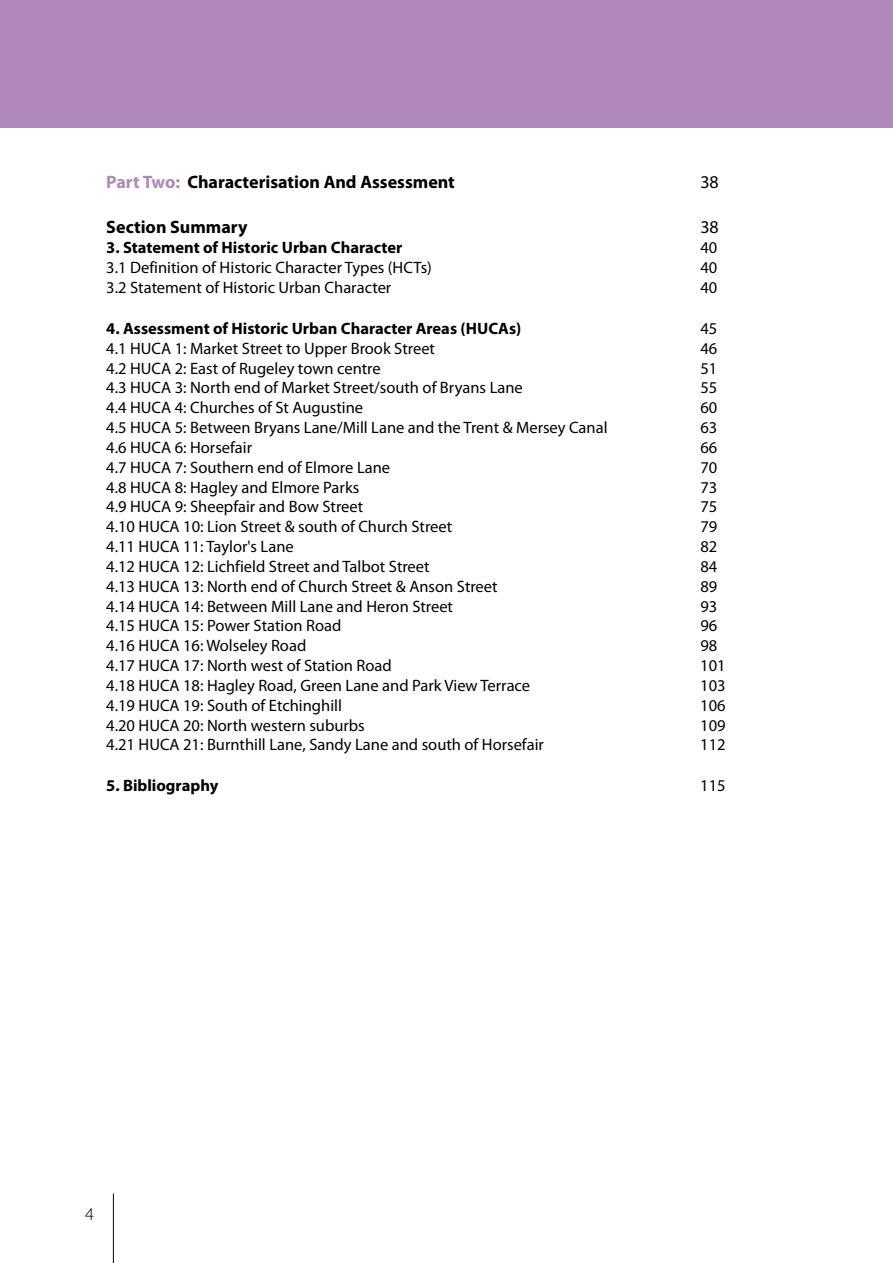
<style>
.page{position:relative;width:893px;height:1263px;background:#fff}
.page>*{position:absolute;margin:0;border:0;box-sizing:border-box;transform-origin:0 0}
.t1{font:700 18px "Myriad Pro";color:#000}
.t2{font:18px "Myriad Pro";color:#000}
.t3{font:300 18px "Myriad Pro";color:#000}
.t4{font:16.5px "Myriad Pro";color:#000}
.t5{font:700 16.5px "Myriad Pro";color:#000}
.s1{color:#b087ba}
</style>
<div class="page">
<hr style="left:113px;top:1193px;width:1px;height:70px;background:#000">
<div style="left:0;top:0;width:893px;height:128px;background:#b087ba"></div>
<p class="t1" style="left:106px;top:174px;width:350px"><span class="s1">Part Two:</span> Characterisation And Assessment</p>
<p class="t2" style="left:700px;top:174px;width:20px">38</p>
<p class="t1" style="left:106px;top:219px;width:143px">Section Summary</p>
<p class="t2" style="left:700px;top:219px;width:20px">38</p>
<p class="t5" style="left:106px;top:241px;width:298px">3. Statement of Historic Urban Character</p>
<p class="t4" style="left:700px;top:241px;width:18px">40</p>
<p class="t4" style="left:106px;top:261px;width:327px">3.1 Definition of Historic Character Types (HCTs)</p>
<p class="t4" style="left:700px;top:261px;width:18px">40</p>
<p class="t4" style="left:106px;top:281px;width:287px">3.2 Statement of Historic Urban Character</p>
<p class="t4" style="left:700px;top:281px;width:18px">40</p>
<p class="t5" style="left:106px;top:321px;width:417px">4. Assessment of Historic Urban Character Areas (HUCAs)</p>
<p class="t4" style="left:700px;top:321px;width:18px">45</p>
<p class="t4" style="left:106px;top:341px;width:330px">4.1 HUCA 1: Market Street to Upper Brook Street</p>
<p class="t4" style="left:700px;top:341px;width:18px">46</p>
<p class="t4" style="left:106px;top:361px;width:276px">4.2 HUCA 2: East of Rugeley town centre</p>
<p class="t4" style="left:700px;top:361px;width:18px">51</p>
<p class="t4" style="left:106px;top:381px;width:418px">4.3 HUCA 3: North end of Market Street/south of Bryans Lane</p>
<p class="t4" style="left:700px;top:381px;width:18px">55</p>
<p class="t4" style="left:106px;top:401px;width:258px">4.4 HUCA 4: Churches of St Augustine</p>
<p class="t4" style="left:700px;top:401px;width:18px">60</p>
<p class="t4" style="left:106px;top:421px;width:503px">4.5 HUCA 5: Between Bryans Lane/Mill Lane and the Trent &amp; Mersey Canal</p>
<p class="t4" style="left:700px;top:421px;width:18px">63</p>
<p class="t4" style="left:106px;top:440px;width:147px">4.6 HUCA 6: Horsefair</p>
<p class="t4" style="left:700px;top:440px;width:18px">66</p>
<p class="t4" style="left:106px;top:460px;width:285px">4.7 HUCA 7: Southern end of Elmore Lane</p>
<p class="t4" style="left:700px;top:460px;width:18px">70</p>
<p class="t4" style="left:106px;top:480px;width:254px">4.8 HUCA 8: Hagley and Elmore Parks</p>
<p class="t4" style="left:700px;top:480px;width:18px">73</p>
<p class="t4" style="left:106px;top:500px;width:258px">4.9 HUCA 9: Sheepfair and Bow Street</p>
<p class="t4" style="left:700px;top:500px;width:18px">75</p>
<p class="t4" style="left:106px;top:520px;width:347px">4.10 HUCA 10: Lion Street &amp; south of Church Street</p>
<p class="t4" style="left:700px;top:520px;width:18px">79</p>
<p class="t4" style="left:106px;top:540px;width:189px">4.11 HUCA 11: Taylor's Lane</p>
<p class="t4" style="left:700px;top:540px;width:18px">82</p>
<p class="t4" style="left:106px;top:559px;width:325px">4.12 HUCA 12: Lichfield Street and Talbot Street</p>
<p class="t4" style="left:700px;top:559px;width:18px">84</p>
<p class="t4" style="left:106px;top:579px;width:393px">4.13 HUCA 13: North end of Church Street &amp; Anson Street</p>
<p class="t4" style="left:700px;top:579px;width:18px">89</p>
<p class="t4" style="left:106px;top:599px;width:348px">4.14 HUCA 14: Between Mill Lane and Heron Street</p>
<p class="t4" style="left:700px;top:599px;width:18px">93</p>
<p class="t4" style="left:106px;top:619px;width:237px">4.15 HUCA 15: Power Station Road</p>
<p class="t4" style="left:700px;top:619px;width:18px">96</p>
<p class="t4" style="left:106px;top:639px;width:202px">4.16 HUCA 16: Wolseley Road</p>
<p class="t4" style="left:700px;top:639px;width:18px">98</p>
<p class="t4" style="left:106px;top:659px;width:287px">4.17 HUCA 17: North west of Station Road</p>
<p class="t4" style="left:700px;top:659px;width:27px">101</p>
<p class="t4" style="left:106px;top:678px;width:425px">4.18 HUCA 18: Hagley Road, Green Lane and Park View Terrace</p>
<p class="t4" style="left:700px;top:678px;width:27px">103</p>
<p class="t4" style="left:106px;top:698px;width:237px">4.19 HUCA 19: South of Etchinghill</p>
<p class="t4" style="left:700px;top:698px;width:27px">106</p>
<p class="t4" style="left:106px;top:718px;width:260px">4.20 HUCA 20: North western suburbs</p>
<p class="t4" style="left:700px;top:718px;width:27px">109</p>
<p class="t4" style="left:106px;top:738px;width:439px">4.21 HUCA 21: Burnthill Lane, Sandy Lane and south of Horsefair</p>
<p class="t4" style="left:700px;top:738px;width:27px">112</p>
<p class="t5" style="left:106px;top:779px;width:114px">5. Bibliography</p>
<p class="t4" style="left:700px;top:779px;width:27px">115</p>
<p class="t3" style="left:85px;top:1207px;width:10px">4</p>
</div>
